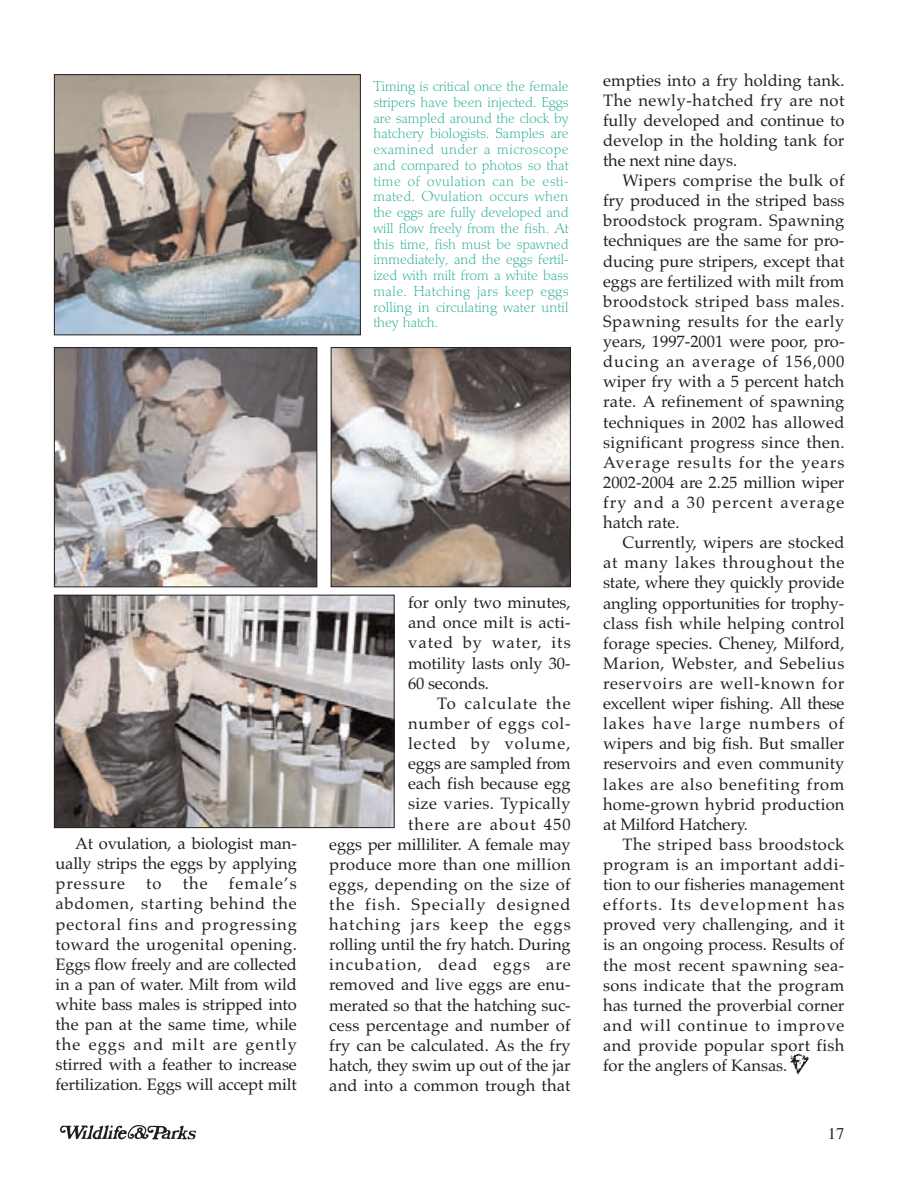
<style>
.page{position:relative;width:918px;height:1188px;background:#fff}
.page>*{position:absolute;margin:0;border:0;box-sizing:border-box;transform-origin:0 0}
.t1{font:16.5px/20.1px "Palatino";letter-spacing:.005em;color:#231f20;text-align:justify}
.t2{font:16.5px "Times";color:#231f20}
.t3{font:15px/15.8px "Palton Light DTC";letter-spacing:.01em;color:#2bae98;text-align:justify}
</style>
<div class="page">
<svg style="left:60px;top:1125px;width:136px;height:15px"></svg>
<img style="left:56px;top:76px;width:303px;height:257px">
<div style="left:54px;top:74px;width:307px;height:261px;border:1px solid #231f20"></div>
<img style="left:56px;top:349px;width:259px;height:236px">
<div style="left:54px;top:347px;width:263px;height:240px;border:1px solid #231f20"></div>
<img style="left:333px;top:349px;width:236px;height:236px">
<div style="left:331px;top:347px;width:240px;height:240px;border:1px solid #231f20"></div>
<img style="left:56px;top:597px;width:336px;height:229px">
<div style="left:54px;top:595px;width:340px;height:233px;border:1px solid #231f20"></div>
<svg style="left:790px;top:1054px;width:19px;height:20px"></svg>
<p class="t1" style="left:55px;top:835px;width:243px;text-indent:20px">At ovulation, a biologist man&shy;ually strips the eggs by applying pressure</p>
<p class="t1" style="left:146px;top:876px;width:17px">to</p>
<p class="t1" style="left:183px;top:876px;width:27px">the</p>
<p class="t1" style="left:55px;top:876px;width:243px;text-indent:173px">female’s abdomen, starting behind the pectoral fins and progressing toward the urogenital opening.<br>Eggs flow freely and are collected in a pan of water. Milt from wild white bass males is stripped into the pan at the same time, while the eggs and milt are gently stirred with a feather to increase fertilization. Eggs will accept milt</p>
<p class="t3" style="left:374px;top:80px;width:197px">Timing is critical once the female stripers have been injected. Eggs are sampled around the clock by hatchery biologists. Samples are examined under a microscope and compared to photos so that time of ovulation can be esti&shy;mated. Ovulation occurs when the eggs are fully developed and will flow freely from the fish. At this time, fish must be spawned immediately, and the eggs fertil&shy;ized with milt from a white bass male. Hatching jars keep eggs rolling in circulating water until they hatch.</p>
<p class="t1" style="left:408px;top:594px;width:164px">for only two minutes, and once milt is acti&shy;vated by water, its motility lasts only 30- 60 seconds.</p>
<p class="t1" style="left:329px;top:695px;width:243px;text-align:right">To calculate the<br>number of eggs col-<br>lected by volume,<br>eggs are sampled from<br>each fish because egg<br>size varies. Typically<br>there are about 450<br>eggs per milliliter. A female may produce more than one million eggs, depending on the size of the fish. Specially designed hatching jars keep the eggs rolling until the fry hatch. During incubation, dead eggs are removed and live eggs are enu&shy;merated so that the hatching suc&shy;cess percentage and number of fry can be calculated. As the fry hatch, they swim up out of the jar and into a common trough that</p>
<p class="t1" style="left:603px;top:72px;width:243px">empties into a fry holding tank.<br>The newly-hatched fry are not fully developed and continue to develop in the holding tank for the next nine days.</p>
<p class="t1" style="left:603px;top:172px;width:243px;text-indent:20px">Wipers comprise the bulk of fry produced in the striped bass broodstock program. Spawning techniques are the same for pro&shy;ducing pure stripers, except that eggs are fertilized with milt from broodstock striped bass males.<br>Spawning results for the early years, 1997-2001 were poor, pro&shy;ducing an average of 156,000 wiper fry with a 5 percent hatch rate. A refinement of spawning techniques in 2002 has allowed significant progress since then.<br>Average results for the years 2002-2004 are 2.25 million wiper fry and a 30 percent average hatch rate.</p>
<p class="t1" style="left:603px;top:534px;width:243px;text-indent:20px">Currently, wipers are stocked at many lakes throughout the state, where they quickly provide angling opportunities for trophy&shy;class fish while helping control forage species. Cheney, Milford, Marion, Webster, and Sebelius reservoirs are well-known for excellent wiper fishing. All these lakes have large numbers of wipers and big fish. But smaller reservoirs and even community lakes are also benefiting from home-grown hybrid production at Milford Hatchery.</p>
<p class="t1" style="left:603px;top:836px;width:243px;text-indent:20px">The striped bass broodstock program is an important addi&shy;tion to our fisheries management efforts. Its development has proved very challenging, and it is an ongoing process. Results of the most recent spawning sea&shy;sons indicate that the program has turned the proverbial corner and will continue to improve and provide popular sport fish for the anglers of Kansas.</p>
<p class="t2" style="left:828px;top:1127px;width:18px">17</p>
</div>
